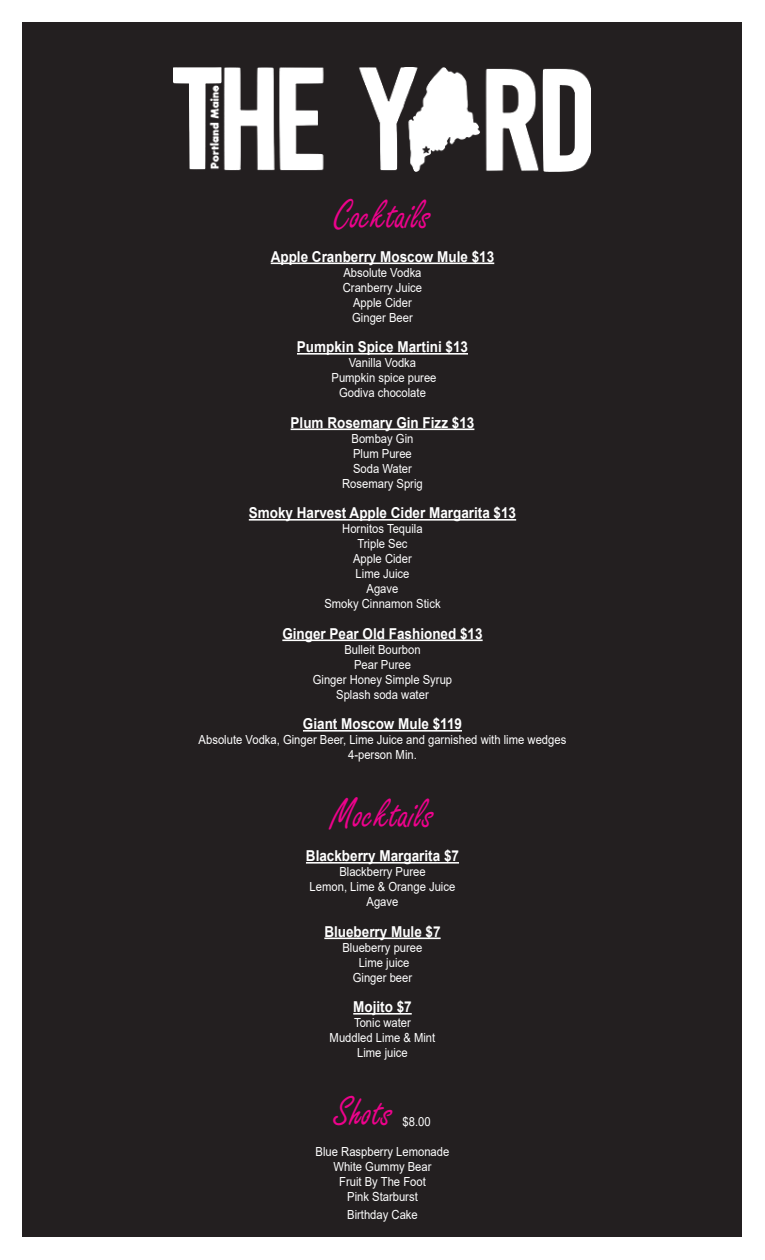
<style>
.page{position:relative;width:765px;height:1260px;background:#fff}
.page>*{position:absolute;margin:0;border:0;box-sizing:border-box;transform-origin:0 0}
.t1{font:45px "Freestyle Script";color:#ed028c;scale:.9 1}
.t2{font:700 15px "Arial";color:#fff;scale:.9 1}
.t3{font:12.5px "Arial";color:#fff;scale:.9 1}
</style>
<div class="page">
<div style="left:22px;top:22px;width:720px;height:1216px;background:#231f20"></div>
<img style="left:174px;top:68px;width:416px;height:104px">
<hr style="left:271px;top:263px;width:223px;height:1px;background:#fff">
<hr style="left:297px;top:353px;width:171px;height:2px;background:#fff">
<hr style="left:291px;top:429px;width:183px;height:1px;background:#fff">
<hr style="left:249px;top:519px;width:267px;height:2px;background:#fff">
<hr style="left:282px;top:640px;width:201px;height:1px;background:#fff">
<hr style="left:303px;top:730px;width:159px;height:2px;background:#fff">
<hr style="left:306px;top:862px;width:153px;height:2px;background:#fff">
<hr style="left:324px;top:938px;width:117px;height:1px;background:#fff">
<hr style="left:353px;top:1013px;width:59px;height:2px;background:#fff">
<p class="t1" style="left:334px;top:190px;width:109px">Cocktails</p>
<p class="t2" style="left:271px;top:246px;width:250px">Apple Cranberry Moscow Mule $13</p>
<p class="t3" style="left:343px;top:264px;width:88px">Absolute Vodka</p>
<p class="t3" style="left:343px;top:279px;width:90px">Cranberry Juice</p>
<p class="t3" style="left:353px;top:294px;width:67px">Apple Cider</p>
<p class="t3" style="left:352px;top:309px;width:69px">Ginger Beer</p>
<p class="t2" style="left:297px;top:336px;width:192px">Pumpkin Spice Martini $13</p>
<p class="t3" style="left:349px;top:354px;width:76px">Vanilla Vodka</p>
<p class="t3" style="left:332px;top:369px;width:118px">Pumpkin spice puree</p>
<p class="t3" style="left:339px;top:384px;width:98px">Godiva chocolate</p>
<p class="t2" style="left:291px;top:412px;width:206px">Plum Rosemary Gin Fizz $13</p>
<p class="t3" style="left:352px;top:430px;width:70px">Bombay Gin</p>
<p class="t3" style="left:353px;top:445px;width:67px">Plum Puree</p>
<p class="t3" style="left:353px;top:460px;width:67px">Soda Water</p>
<p class="t3" style="left:342px;top:475px;width:91px">Rosemary Sprig</p>
<p class="t2" style="left:249px;top:502px;width:299px">Smoky Harvest Apple Cider Margarita $13</p>
<p class="t3" style="left:342px;top:520px;width:91px">Hornitos Tequila</p>
<p class="t3" style="left:357px;top:535px;width:57px">Triple Sec</p>
<p class="t3" style="left:353px;top:550px;width:67px">Apple Cider</p>
<p class="t3" style="left:356px;top:565px;width:61px">Lime Juice</p>
<p class="t3" style="left:367px;top:580px;width:37px">Agave</p>
<p class="t3" style="left:324px;top:595px;width:131px">Smoky Cinnamon Stick</p>
<p class="t2" style="left:282px;top:623px;width:224px">Ginger Pear Old Fashioned $13</p>
<p class="t3" style="left:344px;top:641px;width:86px">Bulleit Bourbon</p>
<p class="t3" style="left:354px;top:656px;width:65px">Pear Puree</p>
<p class="t3" style="left:313px;top:671px;width:156px">Ginger Honey Simple Syrup</p>
<p class="t3" style="left:336px;top:686px;width:104px">Splash soda water</p>
<p class="t2" style="left:303px;top:713px;width:178px">Giant Moscow Mule $119</p>
<p class="t3" style="left:199px;top:731px;width:410px">Absolute Vodka, Ginger Beer, Lime Juice and garnished with lime wedges</p>
<p class="t3" style="left:348px;top:746px;width:78px">4-person Min.</p>
<p class="t1" style="left:331px;top:790px;width:115px">Mocktails</p>
<p class="t2" style="left:306px;top:845px;width:172px">Blackberry Margarita $7</p>
<p class="t3" style="left:339px;top:863px;width:97px">Blackberry Puree</p>
<p class="t3" style="left:310px;top:878px;width:163px">Lemon, Lime &amp; Orange Juice</p>
<p class="t3" style="left:367px;top:893px;width:37px">Agave</p>
<p class="t2" style="left:324px;top:921px;width:131px">Blueberry Mule $7</p>
<p class="t3" style="left:342px;top:939px;width:90px">Blueberry puree</p>
<p class="t3" style="left:359px;top:954px;width:58px">Lime juice</p>
<p class="t3" style="left:353px;top:969px;width:67px">Ginger beer</p>
<p class="t2" style="left:353px;top:996px;width:67px">Mojito $7</p>
<p class="t3" style="left:354px;top:1014px;width:65px">Tonic water</p>
<p class="t3" style="left:330px;top:1029px;width:119px">Muddled Lime &amp; Mint</p>
<p class="t3" style="left:357px;top:1044px;width:58px">Lime juice</p>
<p class="t1" style="left:334px;top:1088px;width:66px">Shots</p>
<p class="t3" style="left:403px;top:1113px;width:33px">$8.00</p>
<p class="t3" style="left:316px;top:1143px;width:150px">Blue Raspberry Lemonade</p>
<p class="t3" style="left:333px;top:1158px;width:111px">White Gummy Bear</p>
<p class="t3" style="left:339px;top:1173px;width:98px">Fruit By The Foot</p>
<p class="t3" style="left:347px;top:1188px;width:80px">Pink Starburst</p>
<p class="t3" style="left:347px;top:1206px;width:80px">Birthday Cake</p>
</div>
